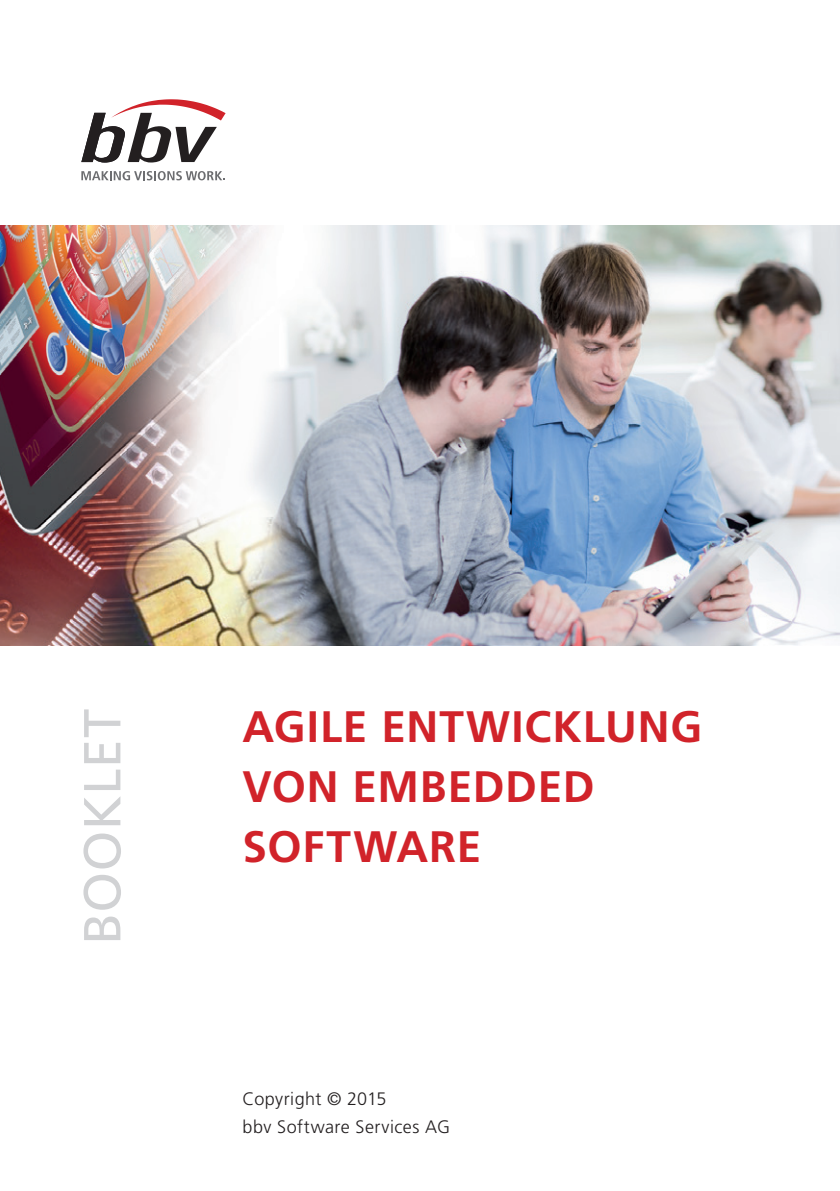
<style>
.page{position:relative;width:840px;height:1191px;background:#fff}
.page>*{position:absolute;margin:0;border:0;box-sizing:border-box;transform-origin:0 0}
.Booklet_GROSS_grau{font:52px "Frutiger";letter-spacing:.015em;color:#d1d2d4}
.Titel_GROSS_Rot{font:700 44px "Frutiger";letter-spacing:.02em;color:#d1232a}
.Fliesstext_Flattersa{font:300 18px "Frutiger";letter-spacing:.02em;color:#231f20}
</style>
<div class="page">
<img style="left:0;top:225px;width:839px;height:420px">
<svg style="left:81px;top:99px;width:144px;height:63px"></svg>
<svg style="left:81px;top:171px;width:144px;height:9px"></svg>
<p class="Booklet_GROSS_grau" style="left:72px;top:944px;width:237px;rotate:-90deg">BOOKLET</p>
<p class="Titel_GROSS_Rot" style="left:242px;top:700px;width:461px">AGILE ENTWICKLUNG</p>
<p class="Titel_GROSS_Rot" style="left:242px;top:760px;width:353px">VON EMBEDDED</p>
<p class="Titel_GROSS_Rot" style="left:242px;top:820px;width:240px">SOFTWARE</p>
<p class="Fliesstext_Flattersa" style="left:242px;top:1088px;width:145px">Copyright © 2015</p>
<p class="Fliesstext_Flattersa" style="left:242px;top:1116px;width:209px">bbv Software Services AG</p>
</div>
